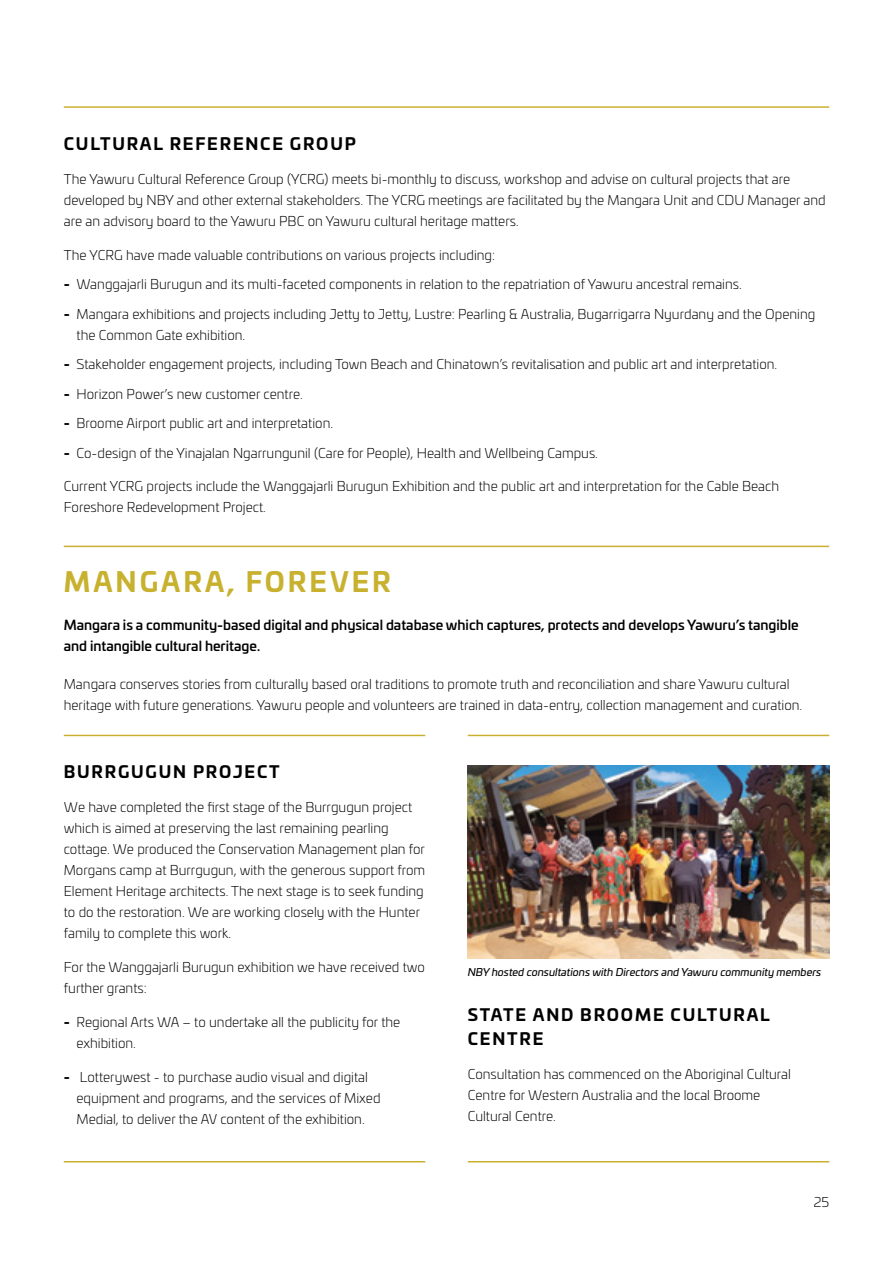
<style>
.page{position:relative;width:893px;height:1263px;background:#fff}
.page>*{position:absolute;margin:0;border:0;box-sizing:border-box;transform-origin:0 0}
.t1{font:700 27px "Univia Pro";letter-spacing:.11em;color:#c8b12f}
.t2{font:700 16.5px/24px "Univia Pro";letter-spacing:.11em;color:#000}
.t3{font:300 13.5px/21px "Univia Pro";color:#000}
.t4{font:500 13.5px/21px "Univia Pro";color:#000}
.t5{font:italic 10.5px "Univia Pro";color:#000}
.s1{font-weight:700}
</style>
<div class="page">
<hr style="left:64px;top:735px;width:361px;height:1px;background:#c8b12f">
<hr style="left:64px;top:1161px;width:361px;height:1px;background:#c8b12f">
<hr style="left:468px;top:735px;width:361px;height:1px;background:#c8b12f">
<hr style="left:468px;top:1161px;width:361px;height:1px;background:#c8b12f">
<img style="left:468px;top:765px;width:361px;height:194px">
<hr style="left:64px;top:106px;width:765px;height:2px;background:#c8b12f">
<hr style="left:64px;top:546px;width:765px;height:1px;background:#c8b12f">
<p class="t2" style="left:64px;top:131px;width:293px">CULTURAL REFERENCE GROUP</p>
<p class="t3" style="left:64px;top:168px;width:763px">The Yawuru Cultural Reference Group (YCRG) meets bi-monthly to discuss, workshop and advise on cultural projects that are developed by NBY and other external stakeholders. The YCRG meetings are facilitated by the Mangara Unit and CDU Manager and are an advisory board to the Yawuru PBC on Yawuru cultural heritage matters.</p>
<p class="t3" style="left:64px;top:244px;width:433px">The YCRG have made valuable contributions on various projects including:</p>
<p class="t3" style="left:64px;top:273px;width:679px"><span class="s1">-</span> Wanggajarli Burugun and its multi-faceted components in relation to the repatriation of Yawuru ancestral remains.</p>
<p class="t3" style="left:77px;top:302px;width:740px;text-indent:-13px"><span class="s1">-</span> Mangara exhibitions and projects including Jetty to Jetty, Lustre: Pearling &amp; Australia, Bugarrigarra Nyurdany and the Opening the Common Gate exhibition.</p>
<p class="t3" style="left:64px;top:353px;width:715px"><span class="s1">-</span> Stakeholder engagement projects, including Town Beach and Chinatown’s revitalisation and public art and interpretation.</p>
<p class="t3" style="left:64px;top:382px;width:241px"><span class="s1">-</span> Horizon Power’s new customer centre.</p>
<p class="t3" style="left:64px;top:412px;width:271px"><span class="s1">-</span> Broome Airport public art and interpretation.</p>
<p class="t3" style="left:64px;top:441px;width:536px"><span class="s1">-</span> Co-design of the Yinajalan Ngarrungunil (Care for People), Health and Wellbeing Campus.</p>
<p class="t3" style="left:64px;top:475px;width:717px">Current YCRG projects include the Wanggajarli Burugun Exhibition and the public art and interpretation for the Cable Beach<br>Foreshore Redevelopment Project.</p>
<h1 class="t1" style="left:64px;top:560px;width:329px">MANGARA, FOREVER</h1>
<p class="t4" style="left:64px;top:613px;width:736px">Mangara is a community-based digital and physical database which captures, protects and develops Yawuru’s tangible and intangible cultural heritage.</p>
<p class="t3" style="left:64px;top:673px;width:740px">Mangara conserves stories from culturally based oral traditions to promote truth and reconciliation and share Yawuru cultural heritage with future generations. Yawuru people and volunteers are trained in data-entry, collection management and curation.</p>
<p class="t2" style="left:64px;top:759px;width:217px">BURRGUGUN PROJECT</p>
<p class="t3" style="left:64px;top:796px;width:363px">We have completed the first stage of the Burrgugun project which is aimed at preserving the last remaining pearling cottage. We produced the Conservation Management plan for Morgans camp at Burrgugun, with the generous support from Element Heritage architects. The next stage is to seek funding to do the restoration. We are working closely with the Hunter family to complete this work.</p>
<p class="t3" style="left:64px;top:956px;width:363px">For the Wanggajarli Burugun exhibition we have received two further grants:</p>
<p class="t3" style="left:77px;top:1011px;width:325px;text-indent:-13px"><span class="s1">-</span> Regional Arts WA – to undertake all the publicity for the exhibition.</p>
<p class="t3" style="left:77px;top:1065px;width:305px;text-indent:-13px"><span class="s1">-</span> Lotterywest - to purchase audio visual and digital equipment and programs, and the services of Mixed<br>Medial, to deliver the AV content of the exhibition.</p>
<p class="t5" style="left:468px;top:964px;width:355px">NBY hosted consultations with Directors and Yawuru community members</p>
<p class="t2" style="left:468px;top:1001px;width:304px">STATE AND BROOME CULTURAL<br>CENTRE</p>
<p class="t3" style="left:468px;top:1063px;width:325px">Consultation has commenced on the Aboriginal Cultural<br>Centre for Western Australia and the local Broome<br>Cultural Centre.</p>
<p class="t3" style="left:814px;top:1191px;width:17px">25</p>
</div>
